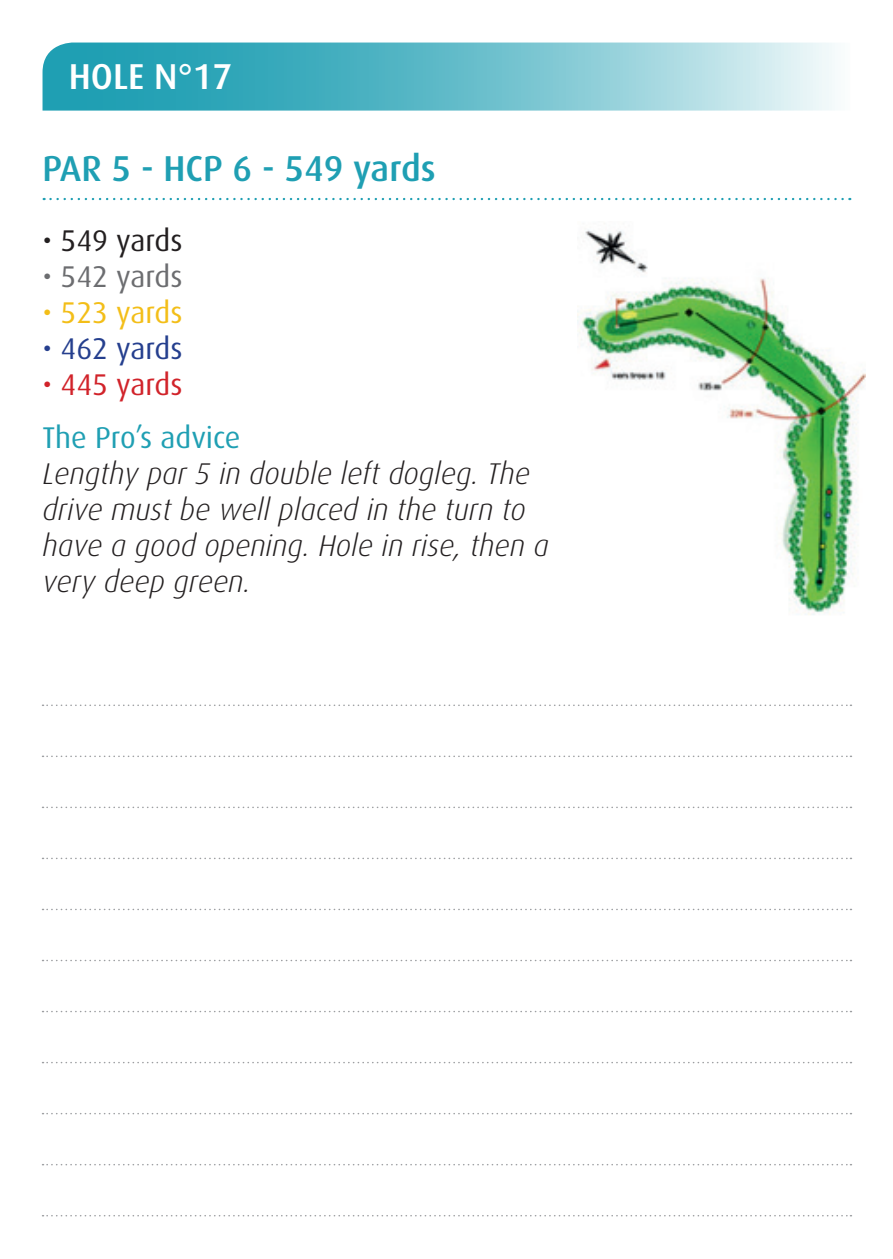
<style>
.page{position:relative;width:893px;height:1259px;background:#fff}
.page>*{position:absolute;margin:0;border:0;box-sizing:border-box;transform-origin:0 0}
.t1{font:500 36px "Dax";color:#1f9fb3}
.t2{font:500 36px "Dax";color:#fff}
.t3{font:italic 300 30px/36px "Dax";color:#231f20}
.t4{font:30px "Dax";color:#1f9fb3}
.t5{font:30px "Dax";color:#231f20}
.t6{font:30px "Dax";color:#6c6d70}
.t7{font:30px "Dax";color:#f3be18}
.t8{font:30px "Dax";color:#253f8e}
.t9{font:30px "Dax";color:#d1232a}
</style>
<div class="page">
<svg style="left:43px;top:43px;width:792px;height:68px;background:#6dc0cd"></svg>
<svg style="left:43px;top:755px;width:808px;height:2px"></svg>
<svg style="left:43px;top:704px;width:808px;height:2px"></svg>
<svg style="left:43px;top:806px;width:808px;height:2px"></svg>
<svg style="left:43px;top:857px;width:808px;height:2px"></svg>
<svg style="left:43px;top:908px;width:808px;height:2px"></svg>
<svg style="left:43px;top:959px;width:808px;height:2px"></svg>
<svg style="left:43px;top:1010px;width:808px;height:2px"></svg>
<svg style="left:43px;top:1062px;width:808px;height:1px"></svg>
<svg style="left:43px;top:1113px;width:808px;height:1px"></svg>
<svg style="left:43px;top:1164px;width:808px;height:1px"></svg>
<svg style="left:43px;top:1215px;width:808px;height:1px"></svg>
<svg style="left:44px;top:198px;width:806px;height:2px"></svg>
<img style="left:577px;top:230px;width:289px;height:385px">
<p class="t2" style="left:69px;top:57px;width:165px">HOLE N°17</p>
<p class="t1" style="left:43px;top:148px;width:395px">PAR 5 - HCP 6 - 549 yards</p>
<p class="t5" style="left:43px;top:224px;width:142px">• 549 yards</p>
<p class="t6" style="left:43px;top:260px;width:142px">• 542 yards</p>
<p class="t7" style="left:43px;top:296px;width:142px">• 523 yards</p>
<p class="t8" style="left:43px;top:332px;width:142px">• 462 yards</p>
<p class="t9" style="left:43px;top:368px;width:142px">• 445 yards</p>
<p class="t4" style="left:43px;top:421px;width:200px">The Pro’s advice</p>
<p class="t3" style="left:43px;top:456px;width:508px">Lengthy par 5 in double left dogleg. The drive must be well placed in the turn to have a good opening. Hole in rise, then a very deep green.</p>
</div>
